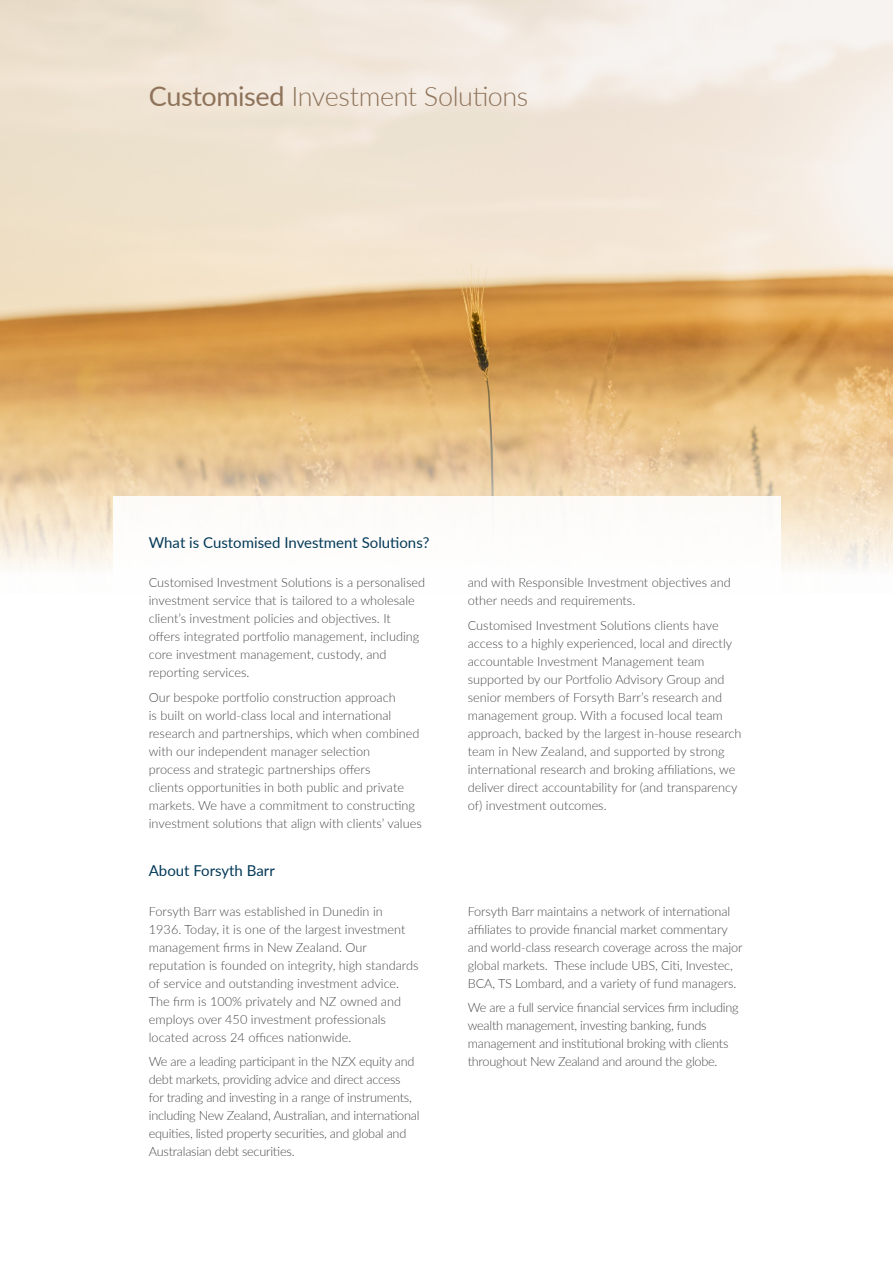
<style>
.page{position:relative;width:893px;height:1263px;background:#fff}
.page>*{position:absolute;margin:0;border:0;box-sizing:border-box;transform-origin:0 0}
.Page_Heading{font:300 27px "Lato";letter-spacing:-.015em;color:#8e735a}
.Sub_heading_med{font:15px "Lato";color:#043a58}
.Text{font:300 12.75px/18px "Lato";color:#4b4c4d}
.Text-2{font:300 12.75px/18px "Lato";letter-spacing:-.02em;color:#4b4c4d}
.s1{font-weight:400}
</style>
<div class="page">
<img style="left:0;top:0;width:893px;height:568px">
<div style="left:113px;top:496px;width:668px;height:199px;background:#fff"></div>
<p class="Page_Heading" style="left:149px;top:78px;width:381px"><span class="s1">Customised</span> Investment Solutions</p>
<p class="Sub_heading_med" style="left:149px;top:532px;width:282px">What is Customised Investment Solutions?</p>
<p class="Text" style="left:149px;top:573px;width:278px">Customised Investment Solutions is a personalised investment service that is tailored to a wholesale client’s investment policies and objectives. It offers integrated portfolio management, including core investment management, custody, and reporting services.</p>
<p class="Text" style="left:149px;top:688px;width:274px">Our bespoke portfolio construction approach<br>is built on world-class local and international research and partnerships, which when combined with our independent manager selection<br>process and strategic partnerships offers<br>clients opportunities in both public and private markets. We have a commitment to constructing investment solutions that align with clients’ values</p>
<p class="Sub_heading_med" style="left:149px;top:860px;width:127px">About Forsyth Barr</p>
<p class="Text" style="left:149px;top:902px;width:271px">Forsyth Barr was established in Dunedin in 1936. Today, it is one of the largest investment management firms in New Zealand. Our reputation is founded on integrity, high standards of service and outstanding investment advice.<br>The firm is 100% privately and NZ owned and employs over 450 investment professionals located across 24 offices nationwide.</p>
<p class="Text-2" style="left:149px;top:1052px;width:272px">We are a leading participant in the NZX equity and debt markets, providing advice and direct access<br>for trading and investing in a range of instruments, including New Zealand, Australian, and international equities, listed property securities, and global and Australasian debt securities.</p>
<p class="Text" style="left:468px;top:573px;width:265px">and with Responsible Investment objectives and other needs and requirements.</p>
<p class="Text" style="left:468px;top:616px;width:275px">Customised Investment Solutions clients have access to a highly experienced, local and directly accountable Investment Management team supported by our Portfolio Advisory Group and senior members of Forsyth Barr’s research and management group. With a focused local team approach, backed by the largest in-house research team in New Zealand, and supported by strong international research and broking affiliations, we deliver direct accountability for (and transparency of) investment outcomes.</p>
<p class="Text" style="left:468px;top:902px;width:276px">Forsyth Barr maintains a network of international affiliates to provide financial market commentary and world-class research coverage across the major global markets. These include UBS, Citi, Investec, BCA, TS Lombard, and a variety of fund managers.</p>
<p class="Text-2" style="left:468px;top:998px;width:273px">We are a full service financial services firm including wealth management, investing banking, funds management and institutional broking with clients throughout New Zealand and around the globe.</p>
</div>
